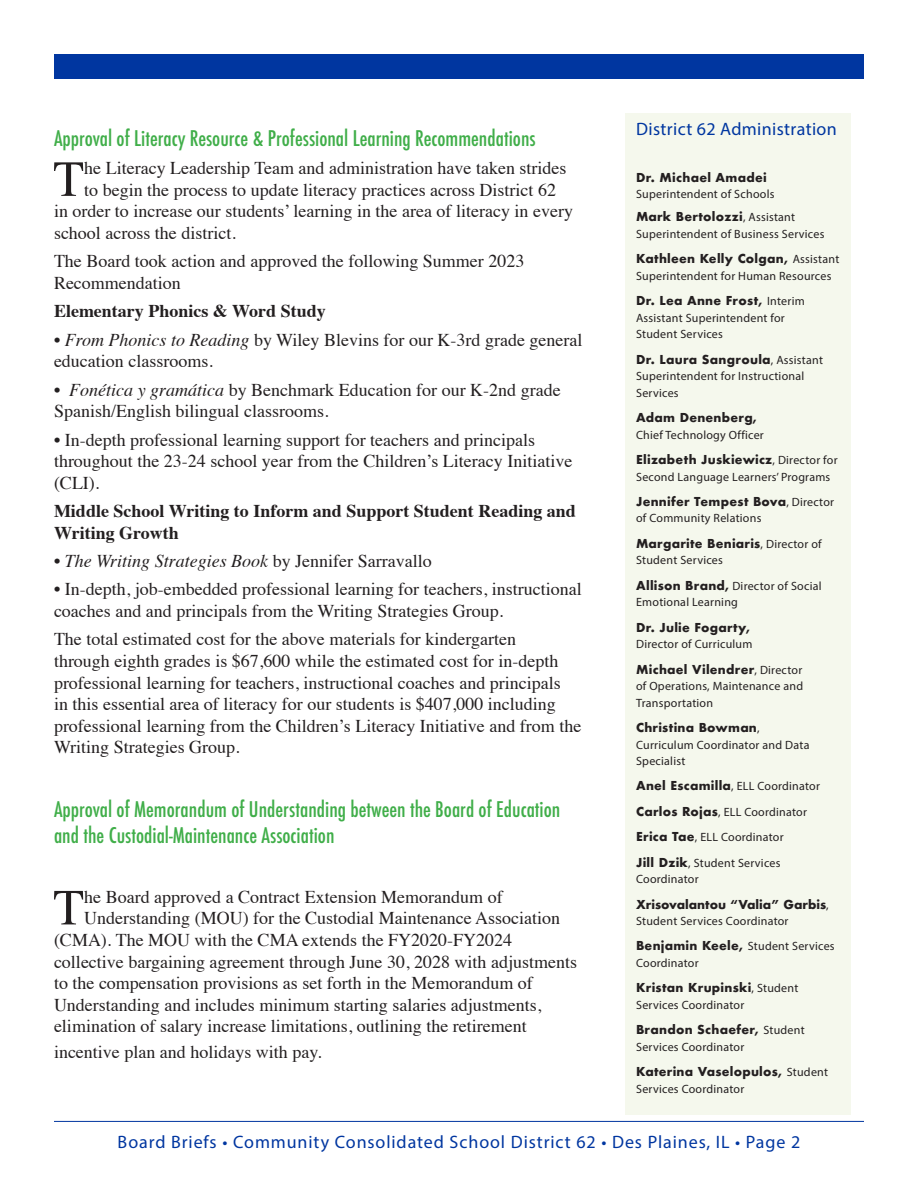
<style>
.page{position:relative;width:918px;height:1188px;background:#fff}
.page>*{position:absolute;margin:0;border:0;box-sizing:border-box;transform-origin:0 0}
.Story_header{font:50.7px "Times";color:#231f20}
.Story_header-2{font:500 condensed 21px/25.2px "Futura";color:#40ae49}
.Story_header-3{font:18px/21.6px "Times";color:#231f20}
.Story_header-4{font:700 18px/21.6px "Times";color:#231f20}
.Story_header-5{font:18px "Myriad Pro";letter-spacing:.05em;color:#0036a0}
.Story_header-6{font:italic 18px "Times";color:#231f20}
.Story_header-7{font:18px "Myriad Pro";letter-spacing:.02em;color:#0036a0}
.Board{font:12px/16.5px "Myriad Pro";letter-spacing:.02em;color:#231f20}
.Story_header-8{font:12px/16.5px "Myriad Pro";letter-spacing:.02em;color:#231f20}
.s1{font-style:italic}
.s2{font-style:normal}
.s3{font-family:"Futura";font-weight:700}
</style>
<div class="page">
<hr style="left:54px;top:1121px;width:810px;height:1px;background:#0036a0">
<div style="left:54px;top:54px;width:810px;height:25px;background:#0036a0"></div>
<div style="left:625px;top:113px;width:226px;height:1002px;background:#f5f8ed"></div>
<p class="Story_header-2" style="left:54px;top:126px;width:483px">Approval of Literacy Resource &amp; Professional Learning Recommendations</p>
<p class="Story_header" style="left:53px;top:131px;width:32px">T</p>
<p class="Story_header-3" style="left:84px;top:156px;width:484px">he Literacy Leadership Team and administration have taken strides</p>
<p class="Story_header-3" style="left:84px;top:178px;width:473px">to begin the process to update literacy practices across District 62</p>
<p class="Story_header-3" style="left:54px;top:199px;width:521px">in order to increase our students’ learning in the area of literacy in every</p>
<p class="Story_header-3" style="left:54px;top:221px;width:183px">school across the district.</p>
<p class="Story_header-3" style="left:54px;top:249px;width:472px">The Board took action and approved the following Summer 2023<br>Recommendation</p>
<p class="Story_header-4" style="left:54px;top:299px;width:273px">Elementary Phonics &amp; Word Study</p>
<p class="Story_header-3" style="left:54px;top:327px;width:530px">• <span class="s1">From Phonics to Reading</span> by Wiley Blevins for our K-3rd grade general education classrooms.</p>
<p class="Story_header-3" style="left:54px;top:377px;width:508px">• <span class="s1">Fonética y gramática</span> by Benchmark Education for our K-2nd grade<br>Spanish/English bilingual classrooms.</p>
<p class="Story_header-3" style="left:54px;top:427px;width:520px">• In-depth professional learning support for teachers and principals throughout the 23-24 school year from the Children’s Literacy Initiative (CLI).</p>
<p class="Story_header-4" style="left:54px;top:498px;width:523px">Middle School Writing to Inform and Support Student Reading and<br>Writing Growth</p>
<p class="Story_header-6" style="left:54px;top:545px;width:379px"><span class="s2">•</span> The Writing Strategies Book <span class="s2">by Jennifer Sarravallo</span></p>
<p class="Story_header-3" style="left:54px;top:577px;width:529px">• In-depth, job-embedded professional learning for teachers, instructional coaches and and principals from the Writing Strategies Group.</p>
<p class="Story_header-3" style="left:54px;top:627px;width:529px">The total estimated cost for the above materials for kindergarten<br>through eighth grades is $67,600 while the estimated cost for in-depth professional learning for teachers, instructional coaches and principals<br>in this essential area of literacy for our students is $407,000 including professional learning from the Children’s Literacy Initiative and from the Writing Strategies Group.</p>
<p class="Story_header-2" style="left:54px;top:797px;width:508px">Approval of Memorandum of Understanding between the Board of Education and the Custodial-Maintenance Association</p>
<p class="Story_header" style="left:53px;top:860px;width:32px">T</p>
<p class="Story_header-3" style="left:84px;top:884px;width:420px">he Board approved a Contract Extension Memorandum of</p>
<p class="Story_header-3" style="left:84px;top:906px;width:477px">Understanding (MOU) for the Custodial Maintenance Association</p>
<p class="Story_header-3" style="left:54px;top:928px;width:460px">(CMA). The MOU with the CMA extends the FY2020-FY2024</p>
<p class="Story_header-3" style="left:54px;top:949px;width:525px">collective bargaining agreement through June 30, 2028 with adjustments</p>
<p class="Story_header-3" style="left:54px;top:971px;width:480px">to the compensation provisions as set forth in the Memorandum of</p>
<p class="Story_header-3" style="left:54px;top:992px;width:489px">Understanding and includes minimum starting salaries adjustments,</p>
<p class="Story_header-3" style="left:54px;top:1014px;width:474px">elimination of salary increase limitations, outlining the retirement</p>
<p class="Story_header-3" style="left:54px;top:1039px;width:269px">incentive plan and holidays with pay.</p>
<p class="Story_header-7" style="left:636px;top:118px;width:202px">District 62 Administration</p>
<p class="Story_header-8" style="left:636px;top:169px;width:140px"><span class="s3">Dr. Michael Amadei<br></span>Superintendent of Schools</p>
<p class="Board" style="left:636px;top:209px;width:190px"><span class="s3">Mark Bertolozzi</span>, Assistant<br>Superintendent of Business Services</p>
<p class="Board" style="left:636px;top:251px;width:205px"><span class="s3">Kathleen Kelly Colgan,</span> Assistant<br>Superintendent for Human Resources</p>
<p class="Board" style="left:636px;top:293px;width:170px"><span class="s3">Dr. Lea Anne Frost,</span> Interim<br>Assistant Superintendent for<br>Student Services</p>
<p class="Board" style="left:636px;top:351px;width:188px"><span class="s3">Dr. Laura Sangroula</span>, Assistant<br>Superintendent for Instructional<br>Services</p>
<p class="Board" style="left:636px;top:410px;width:129px"><span class="s3">Adam Denenberg,<br></span>Chief Technology Officer</p>
<p class="Board" style="left:636px;top:452px;width:203px"><span class="s3">Elizabeth Juskiewicz</span>, Director for<br>Second Language Learners’ Programs</p>
<p class="Board" style="left:636px;top:493px;width:199px"><span class="s3">Jennifer Tempest Bova</span>, Director of Community Relations</p>
<p class="Board" style="left:636px;top:535px;width:187px"><span class="s3">Margarite Beniaris</span>, Director of<br>Student Services</p>
<p class="Board" style="left:636px;top:577px;width:187px"><span class="s3">Allison Brand,</span> Director of Social<br>Emotional Learning</p>
<p class="Board" style="left:636px;top:619px;width:118px"><span class="s3">Dr. Julie Fogarty,<br></span>Director of Curriculum</p>
<p class="Board" style="left:636px;top:661px;width:168px;text-align:justify"><span class="s3">Michael Vilendrer</span>, Director of Operations, Maintenance and Transportation</p>
<p class="Board" style="left:636px;top:720px;width:175px"><span class="s3">Christina Bowman</span>,<br>Curriculum Coordinator and Data<br>Specialist</p>
<p class="Board" style="left:636px;top:778px;width:185px"><span class="s3">Anel Escamilla</span>, ELL Coordinator</p>
<p class="Board" style="left:636px;top:803px;width:172px"><span class="s3">Carlos Rojas</span>, ELL Coordinator</p>
<p class="Board" style="left:636px;top:829px;width:149px"><span class="s3">Erica Tae</span>, ELL Coordinator</p>
<p class="Board" style="left:636px;top:854px;width:146px"><span class="s3">Jill Dzik</span>, Student Services<br>Coordinator</p>
<p class="Board" style="left:636px;top:896px;width:194px"><span class="s3">Xrisovalantou “Valia” Garbis</span>,<br>Student Services Coordinator</p>
<p class="Board" style="left:636px;top:938px;width:200px"><span class="s3">Benjamin Keele,</span> Student Services<br>Coordinator</p>
<p class="Board" style="left:636px;top:980px;width:164px"><span class="s3">Kristan Krupinski</span>, Student<br>Services Coordinator</p>
<p class="Board" style="left:636px;top:1022px;width:170px"><span class="s3">Brandon Schaefer,</span> Student<br>Services Coordinator</p>
<p class="Board" style="left:636px;top:1064px;width:193px"><span class="s3">Katerina Vaselopulos,</span> Student<br>Services Coordinator</p>
<p class="Story_header-5" style="left:118px;top:1130px;width:684px">Board Briefs • Community Consolidated School District 62 • Des Plaines, IL • Page 2</p>
</div>
